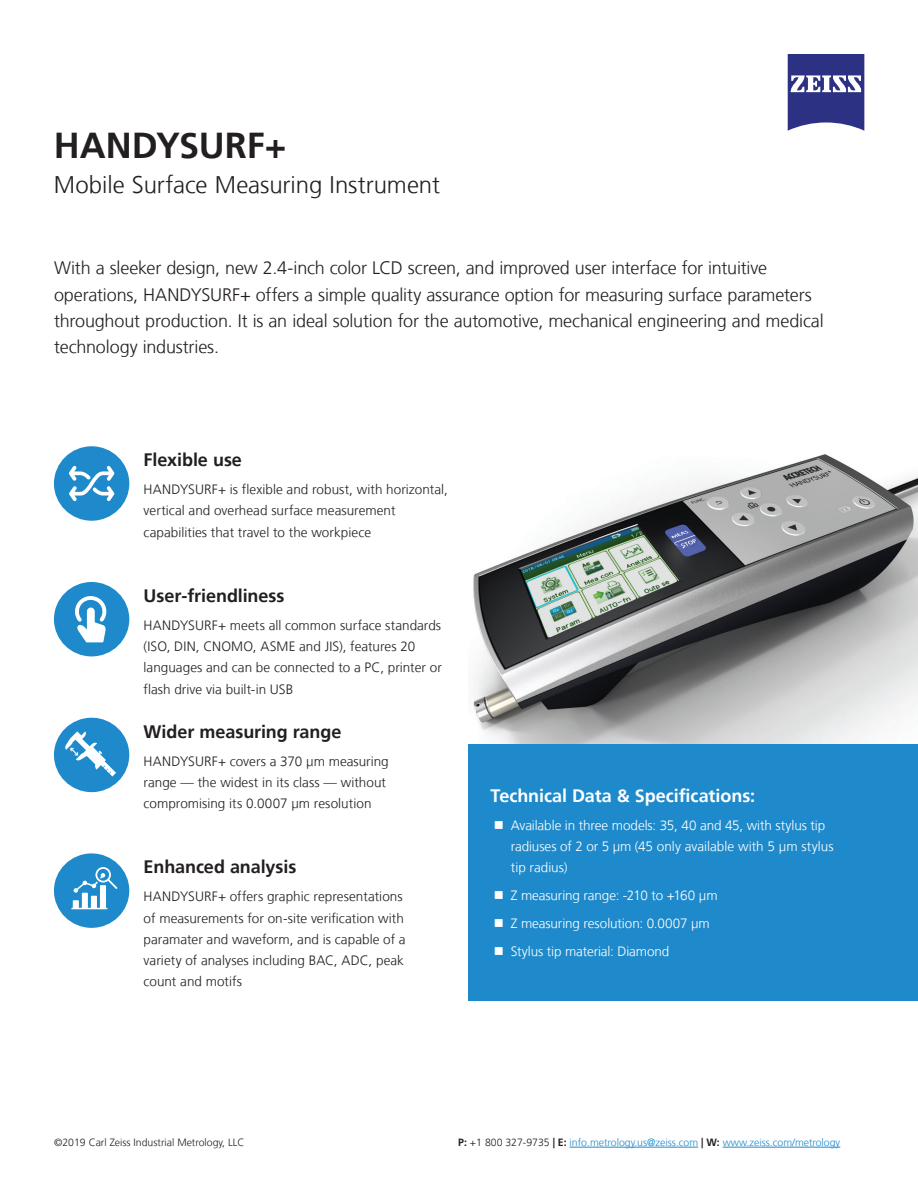
<style>
.page{position:relative;width:918px;height:1188px;background:#fff}
.page>*{position:absolute;margin:0;border:0;box-sizing:border-box;transform-origin:0 0}
.t1{font:700 36px "Frutiger CE";color:#231f20}
.t2{font:300 24px "Frutiger CE";color:#231f20}
.t3{font:300 18px/26.2px "Frutiger CE";letter-spacing:-.01em;color:#231f20}
.t4{font:700 18px "Frutiger CE";letter-spacing:-.005em;color:#231f20}
.t5{font:700 18px "Frutiger CE";letter-spacing:-.005em;color:#fff}
.t6{font:300 13.5px/21.1px "Frutiger CE";letter-spacing:.005em;color:#231f20}
.t7{font:300 13.5px/21.1px "Frutiger CE";letter-spacing:-.005em;color:#fff}
.t8{font:300 10.5px "Frutiger CE";color:#1e8acb}
.t9{font:300 10.5px "Frutiger CE";color:#231f20}
.s1{font-weight:700;color:#231f20}
.s2{color:#231f20}
</style>
<div class="page">
<svg style="left:788px;top:54px;width:76px;height:77px"></svg>
<img style="left:473px;top:454px;width:445px;height:290px">
<div style="left:468px;top:744px;width:450px;height:257px;background:#1e8acb"></div>
<div style="left:54px;top:582px;width:75px;height:74px;background:#1e8acb;border-radius:50%"></div>
<svg style="left:75px;top:596px;width:32px;height:46px"></svg>
<div style="left:54px;top:853px;width:75px;height:75px;background:#1e8acb;border-radius:50%"></div>
<svg style="left:71px;top:867px;width:46px;height:42px"></svg>
<div style="left:54px;top:446px;width:75px;height:75px;background:#1e8acb;border-radius:50%"></div>
<svg style="left:69px;top:466px;width:45px;height:35px"></svg>
<div style="left:54px;top:718px;width:75px;height:74px;background:#1e8acb;border-radius:50%"></div>
<svg style="left:65px;top:731px;width:51px;height:46px"></svg>
<hr style="left:570px;top:1147px;width:128px;height:1px;background:#1e8acb">
<hr style="left:723px;top:1147px;width:117px;height:1px;background:#1e8acb">
<h1 class="t1" style="left:54px;top:124px;width:234px">HANDYSURF+</h1>
<h2 class="t2" style="left:54px;top:171px;width:388px">Mobile Surface Measuring Instrument</h2>
<p class="t3" style="left:54px;top:255px;width:771px">With a sleeker design, new 2.4-inch color LCD screen, and improved user interface for intuitive operations, HANDYSURF+ offers a simple quality assurance option for measuring surface parameters throughout production. It is an ideal solution for the automotive, mechanical engineering and medical technology industries.</p>
<h3 class="t4" style="left:144px;top:449px;width:100px">Flexible use</h3>
<p class="t6" style="left:144px;top:479px;width:306px">HANDYSURF+ is flexible and robust, with horizontal, vertical and overhead surface measurement capabilities that travel to the workpiece</p>
<h3 class="t4" style="left:144px;top:585px;width:142px">User-friendliness</h3>
<p class="t6" style="left:144px;top:615px;width:300px">HANDYSURF+ meets all common surface standards (ISO, DIN, CNOMO, ASME and JIS), features 20 languages and can be connected to a PC, printer or flash drive via built-in USB</p>
<h3 class="t4" style="left:144px;top:721px;width:199px">Wider measuring range</h3>
<p class="t6" style="left:144px;top:750px;width:247px">HANDYSURF+ covers a 370 μm measuring range — the widest in its class — without compromising its 0.0007 μm resolution</p>
<h3 class="t4" style="left:144px;top:856px;width:154px">Enhanced analysis</h3>
<p class="t6" style="left:144px;top:886px;width:264px">HANDYSURF+ offers graphic representations of measurements for on-site verification with paramater and waveform, and is capable of a variety of analyses including BAC, ADC, peak count and motifs</p>
<h3 class="t5" style="left:491px;top:785px;width:266px">Technical Data &amp; Specifications:</h3>
<p class="t7" style="left:511px;top:814px;width:324px">Available in three models: 35, 40 and 45, with stylus tip radiuses of 2 or 5 μm (45 only available with 5 μm stylus tip radius)</p>
<p class="t7" style="left:511px;top:882px;width:208px;line-height:27.9px">Z measuring range: -210 to +160 μm<br>Z measuring resolution: 0.0007 μm<br>Stylus tip material: Diamond</p>
<p class="t9" style="left:54px;top:1136px;width:192px">©2019 Carl Zeiss Industrial Metrology, LLC</p>
<p class="t8" style="left:458px;top:1136px;width:384px"><span class="s1">P:</span> <span class="s2">+1 800 327-9735</span> <span class="s1">| E:</span> info.metrology.us@zeiss.com <span class="s1">| W:</span> www.zeiss.com/metrology</p>
</div>
